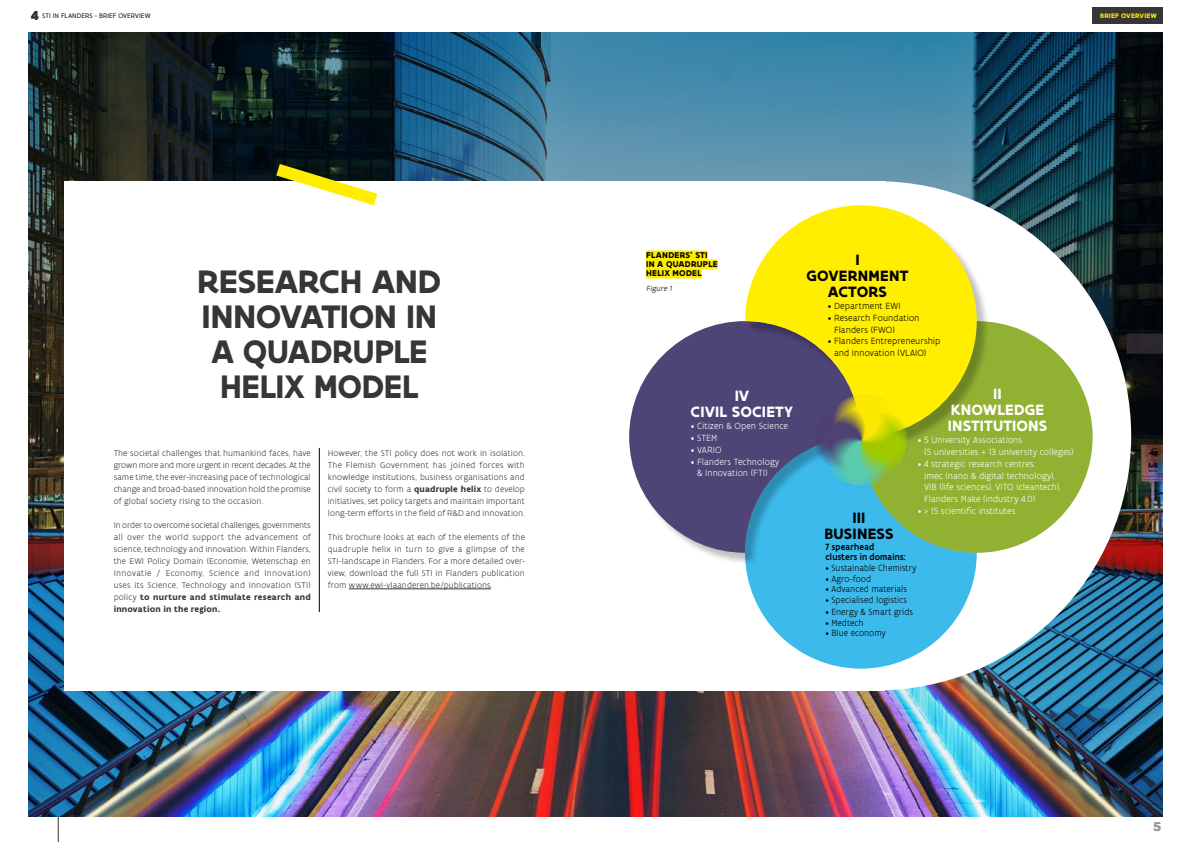
<style>
.page{position:relative;width:1191px;height:842px;background:#fff}
.page>*{position:absolute;margin:0;border:0;box-sizing:border-box;transform-origin:0 0}
.t1{font:700 35px/35px "Flanders Art Sans";letter-spacing:-.015em;color:#373636;text-align:center}
.t2{font:700 16.1px/16.1px "Flanders Art Sans";letter-spacing:.01em;color:#fff;text-align:center}
.t3{font:700 16.1px/16.1px "Flanders Art Sans";letter-spacing:.01em;color:#000;text-align:center}
.t4{font:700 14px "Flanders Art Sans";color:#373636}
.t5{font:700 14px "Flanders Art Sans";color:#9d9d9c}
.t6{font:300 9.6px/11.8px "Flanders Art Sans";color:#fff}
.t7{font:300 9.6px "Flanders Art Sans";letter-spacing:.005em;color:#000;scale:.95 1}
.t8{font:300 9.6px/11.8px "Flanders Art Sans";letter-spacing:.005em;color:#000}
.t9{font:500 9.6px/10.7px "Flanders Art Sans";letter-spacing:.02em;color:#000;scale:.95 1}
.t10{font:300 9px/12px "Flanders Art Sans";letter-spacing:.005em;color:#373636;text-align:justify}
.t11{font:700 9px/9px "Flanders Art Sans";letter-spacing:.02em;color:#000}
.t12{font:italic 300 8px "Flanders Art Sans";color:#000}
.t13{font:300 7px "Flanders Art Sans";letter-spacing:.015em;color:#373636}
.t14{font:700 7px "Flanders Art Sans";letter-spacing:.03em;color:#ffed00}
.s1{font-weight:700}
</style>
<div class="page">
<hr style="left:58px;top:363px;width:1px;height:479px;background:#373636">
<img style="left:28px;top:32px;width:1134px;height:784px">
<div style="left:622px;top:181px;width:509px;height:509px;background:#fff;border-radius:50%"></div>
<div style="left:64px;top:181px;width:820px;height:509px;background:#fff"></div>
<div style="left:1092px;top:7px;width:70px;height:17px;background:#373636"></div>
<svg style="left:263px;top:155px;width:128px;height:51px"></svg>
<hr style="left:349px;top:589px;width:142px;height:1px;background:#373636">
<hr style="left:319px;top:448px;width:1px;height:164px;background:#000">
<div style="left:646px;top:250px;width:61px;height:10px;background:#ffed00"></div>
<div style="left:646px;top:259px;width:72px;height:10px;background:#ffed00"></div>
<div style="left:646px;top:268px;width:56px;height:10px;background:#ffed00"></div>
<div style="left:631px;top:323px;width:243px;height:243px;background:#000;opacity:.25"></div>
<div style="left:629px;top:321px;width:232px;height:232px;background:#4f4476;border-radius:50%"></div>
<div style="left:747px;top:207px;width:243px;height:243px;background:#000;opacity:.25"></div>
<div style="left:745px;top:205px;width:231px;height:232px;background:#fe0;border-radius:50%"></div>
<div style="left:861px;top:321px;width:231px;height:232px;background:#91b132;border-radius:50%"></div>
<div style="left:745px;top:437px;width:231px;height:232px;background:#3cbaec;border-radius:50%"></div>
<img style="left:749px;top:326px;width:64px;height:111px">
<img style="left:764px;top:343px;width:196px;height:196px">
<h3 class="t4" style="left:31px;top:6px;width:9px">4</h3>
<p class="t13" style="left:42px;top:11px;width:110px">STI IN FLANDERS - BRIEF OVERVIEW</p>
<p class="t14" style="left:1100px;top:11px;width:58px">BRIEF OVERVIEW</p>
<h1 class="t1" style="left:197px;top:264px;width:246px">RESEARCH AND<br>INNOVATION IN<br>A QUADRUPLE<br>HELIX MODEL</h1>
<p class="t10" style="left:114px;top:447px;width:199px">The societal challenges that humankind faces, have grown more and more urgent in recent decades. At the same time, the ever-increasing pace of technological change and broad-based innovation hold the promise of global society rising to the occasion.</p>
<p class="t10" style="left:114px;top:519px;width:199px">In order to overcome societal challenges, governments all over the world support the advancement of science, technology and innovation. Within Flanders, the EWI Policy Domain (Economie, Wetenschap en Innovatie / Economy, Science and Innovation) uses its Science, Technology and Innovation (STI) policy <span class="s1">to nurture and stimulate research and innovation in the region.</span></p>
<p class="t10" style="left:328px;top:447px;width:199px">However, the STI policy does not work in isolation.<br>The Flemish Government has joined forces with knowledge institutions, business organisations and civil society to form a <span class="s1">quadruple helix</span> to develop initiatives, set policy targets and maintain important long-term efforts in the field of R&amp;D and innovation.</p>
<p class="t10" style="left:328px;top:531px;width:199px">This brochure looks at each of the elements of the quadruple helix in turn to give a glimpse of the STI-landscape in Flanders. For a more detailed over&shy;view, download the full STI in Flanders publication from www.ewi-vlaanderen.be/publications.</p>
<p class="t11" style="left:646px;top:251px;width:73px">FLANDERS’ STI<br>IN A QUADRUPLE<br>HELIX MODEL</p>
<p class="t12" style="left:646px;top:284px;width:29px">Figure 1</p>
<h2 class="t2" style="left:690px;top:388px;width:104px">IV<br>CIVIL SOCIETY</h2>
<p class="t6" style="left:691px;top:420px;width:99px">• Citizen &amp; Open Science</p>
<p class="t6" style="left:691px;top:432px;width:28px">• STEM</p>
<p class="t6" style="left:691px;top:444px;width:32px">• VARIO</p>
<p class="t6" style="left:691px;top:455px;width:90px;text-align:center">• Flanders Technology &amp; Innovation (FTI)</p>
<h2 class="t3" style="left:806px;top:252px;width:103px">I<br>GOVERNMENT<br>ACTORS</h2>
<p class="t8" style="left:828px;top:300px;width:74px">• Department EWI</p>
<p class="t8" style="left:834px;top:312px;width:87px;text-indent:-6px">• Research Foundation<br>Flanders (FWO)</p>
<p class="t8" style="left:834px;top:335px;width:108px;text-indent:-6px">• Flanders Entrepreneurship and Innovation (VLAIO)</p>
<h2 class="t2" style="left:947px;top:386px;width:101px">II<br>KNOWLEDGE<br>INSTITUTIONS</h2>
<p class="t6" style="left:924px;top:434px;width:151px;text-indent:-6px">• 5 University Associations<br>(5 universities + 13 university colleges)</p>
<p class="t6" style="left:924px;top:458px;width:138px;text-indent:-6px">• 4 strategic research centres:<br>imec (nano &amp; digital technology), VIB (life sciences), VITO (cleantech), Flanders Make (industry 4.0)</p>
<p class="t6" style="left:918px;top:505px;width:99px">• &gt; 15 scientific institutes</p>
<h2 class="t3" style="left:824px;top:510px;width:71px">III<br>BUSINESS</h2>
<p class="t9" style="left:825px;top:541px;width:86px">7 spearhead clusters in domains:</p>
<p class="t7" style="left:825px;top:562px;width:97px">• Sustainable Chemistry</p>
<p class="t7" style="left:825px;top:573px;width:50px">• Agro-food</p>
<p class="t7" style="left:825px;top:584px;width:87px">• Advanced materials</p>
<p class="t7" style="left:825px;top:594px;width:88px">• Specialised logistics</p>
<p class="t7" style="left:825px;top:606px;width:94px">• Energy &amp; Smart grids</p>
<p class="t7" style="left:825px;top:617px;width:42px">• Medtech</p>
<p class="t7" style="left:825px;top:628px;width:65px">• Blue economy</p>
<h3 class="t5" style="left:1153px;top:818px;width:10px">5</h3>
</div>
